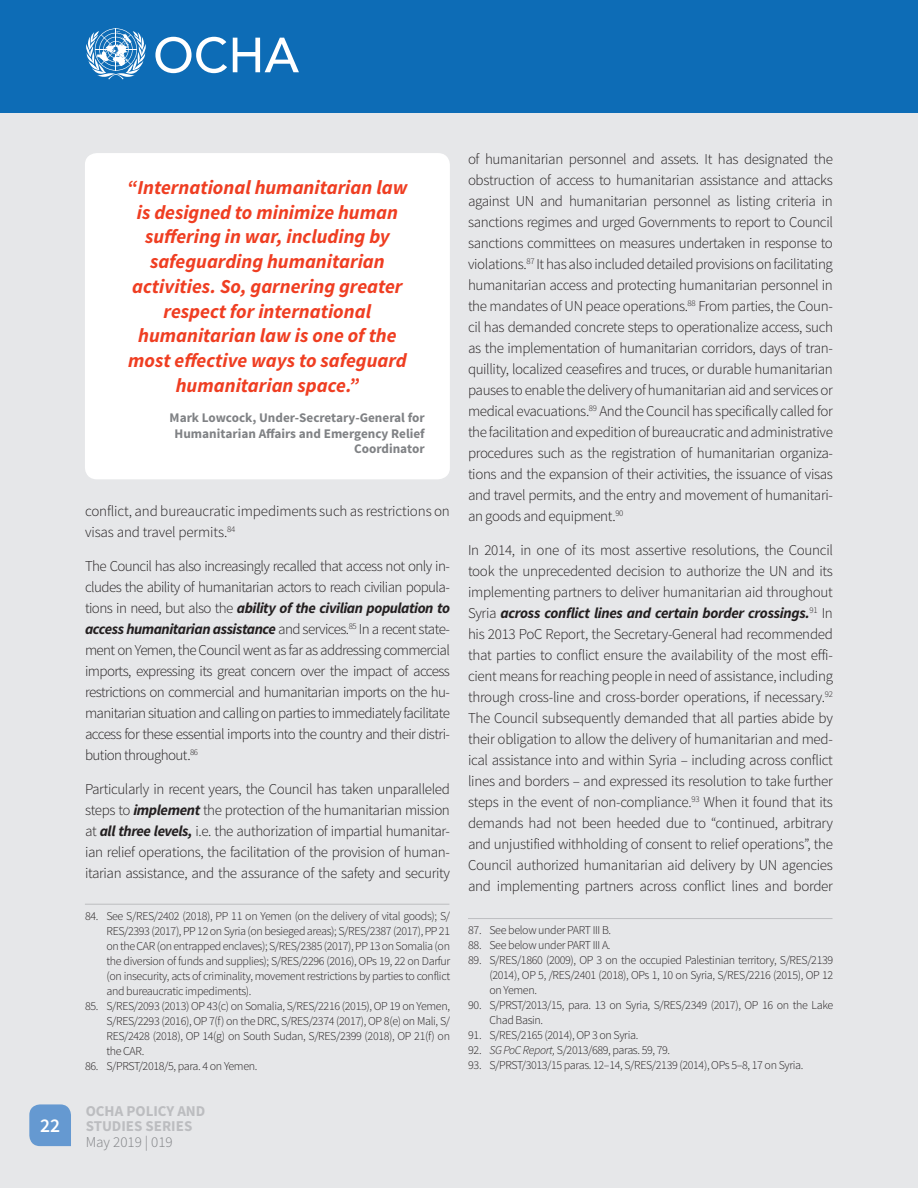
<style>
.page{position:relative;width:918px;height:1188px;background:#e6e7e9}
.page>*{position:absolute;margin:0;border:0;box-sizing:border-box;transform-origin:0 0}
.Pull_quote{font:italic 700 19.8px/24.8px "Source Sans Pro";color:#ef3e22;text-align:center}
.t1{font:600 19.5px "Source Sans Pro";color:#fff}
.Paragraph_1{font:300 15px/21px "Source Sans Pro";letter-spacing:-.025em;color:#231f20;text-align:justify}
.t2{font:700 15px/15px "Source Sans Pro";color:#bcbdc0}
.t3{font:300 15px "Source Sans Pro";color:#808285}
.Pull_quote-2{font:700 13.2px/15.9px "Source Sans Pro";color:#808285;text-align:right}
.Paragraph_1-2{font:300 12px/15px "Source Sans Pro";letter-spacing:-.03em;color:#231f20;text-align:justify}
.s1{font-weight:700;font-style:italic}
.s2{font-style:italic}
</style>
<div class="page">
<div style="left:0;top:0;width:918px;height:113px;background:#0d6cb6"></div>
<svg style="left:29px;top:1104px;width:42px;height:42px;background:#6c9dd2"></svg>
<svg style="left:155px;top:37px;width:72px;height:36px"></svg>
<svg style="left:233px;top:38px;width:66px;height:34px"></svg>
<svg style="left:86px;top:28px;width:60px;height:51px"></svg>
<hr style="left:85px;top:904px;width:364px;height:1px;background:#bcbdc0">
<hr style="left:468px;top:918px;width:364px;height:1px;background:#bcbdc0">
<div style="left:85px;top:153px;width:365px;height:326px;background:#fff;border-radius:12px"></div>
<h2 class="t1" style="left:40px;top:1113px;width:22px">22</h2>
<p class="Pull_quote" style="left:127px;top:175px;width:282px">“International humanitarian law is designed to minimize human suffering in war, including by safeguarding humanitarian activities. So, garnering greater respect for international humanitarian law is one of the most effective ways to safeguard humanitarian space.”</p>
<p class="Pull_quote-2" style="left:170px;top:410px;width:257px">Mark Lowcock, Under-Secretary-General for<br>Humanitarian Affairs and Emergency Relief<br>Coordinator</p>
<p class="Paragraph_1" style="left:85px;top:501px;width:366px">conflict, and bureaucratic impediments such as restrictions on visas and travel permits.<sup>84</sup></p>
<p class="Paragraph_1" style="left:85px;top:556px;width:367px">The Council has also increasingly recalled that access not only in&shy;cludes the ability of humanitarian actors to reach civilian popula&shy;tions in need, but also the <span class="s1">ability of the civilian population to access humanitarian assistance</span> and services.<sup>85</sup> In a recent state&shy;ment on Yemen, the Council went as far as addressing commercial imports, expressing its great concern over the impact of access restrictions on commercial and humanitarian imports on the hu&shy;manitarian situation and calling on parties to immediately facilitate access for these essential imports into the country and their distri&shy;bution throughout.<sup>86</sup></p>
<p class="Paragraph_1" style="left:85px;top:779px;width:366px">Particularly in recent years, the Council has taken unparalleled steps to <span class="s1">implement</span> the protection of the humanitarian mission at <span class="s1">all three levels,</span> i.e. the authorization of impartial humanitar&shy;ian relief operations, the facilitation of the provision of human&shy;itarian assistance, and the assurance of the safety and security</p>
<p class="Paragraph_1-2" style="left:106px;top:908px;width:345px;text-indent:-21px">84. See S/RES/2402 (2018), PP 11 on Yemen (on the delivery of vital goods); S/ RES/2393 (2017), PP 12 on Syria (on besieged areas); S/RES/2387 (2017), PP 21 on the CAR (on entrapped enclaves); S/RES/2385 (2017), PP 13 on Somalia (on the diversion of funds and supplies); S/RES/2296 (2016), OPs 19, 22 on Darfur (on insecurity, acts of criminality, movement restrictions by parties to conflict and bureaucratic impediments).</p>
<p class="Paragraph_1-2" style="left:106px;top:998px;width:345px;text-indent:-21px">85. S/RES/2093 (2013) OP 43(c) on Somalia, S/RES/2216 (2015), OP 19 on Yemen, S/RES/2293 (2016), OP 7(f) on the DRC, S/RES/2374 (2017), OP 8(e) on Mali, S/ RES/2428 (2018), OP 14(g) on South Sudan, S/RES/2399 (2018), OP 21(f) on the CAR.</p>
<p class="Paragraph_1-2" style="left:85px;top:1058px;width:174px">86. S/PRST/2018/5, para. 4 on Yemen.</p>
<p class="t2" style="left:86px;top:1104px;width:121px">OCHA POLICY AND<br>STUDIES SERIES</p>
<p class="t3" style="left:86px;top:1133px;width:89px">May 2019 | 019</p>
<p class="Paragraph_1" style="left:468px;top:149px;width:367px">of humanitarian personnel and assets. It has designated the obstruction of access to humanitarian assistance and attacks against UN and humanitarian personnel as listing criteria in sanctions regimes and urged Governments to report to Council sanctions committees on measures undertaken in response to violations.<sup>87</sup> It has also included detailed provisions on facilitating humanitarian access and protecting humanitarian personnel in the mandates of UN peace operations.<sup>88</sup> From parties, the Coun&shy;cil has demanded concrete steps to operationalize access, such as the implementation of humanitarian corridors, days of tran&shy;quillity, localized ceasefires and truces, or durable humanitarian pauses to enable the delivery of humanitarian aid and services or medical evacuations.<sup>89</sup> And the Council has specifically called for the facilitation and expedition of bureaucratic and administrative procedures such as the registration of humanitarian organiza&shy;tions and the expansion of their activities, the issuance of visas and travel permits, and the entry and movement of humanitari&shy;an goods and equipment.<sup>90</sup></p>
<p class="Paragraph_1" style="left:468px;top:540px;width:367px">In 2014, in one of its most assertive resolutions, the Council took the unprecedented decision to authorize the UN and its implementing partners to deliver humanitarian aid throughout Syria <span class="s1">across conflict lines and certain border crossings.</span><sup>91</sup> In his 2013 PoC Report, the Secretary-General had recommended that parties to conflict ensure the availability of the most effi&shy;cient means for reaching people in need of assistance, including through cross-line and cross-border operations, if necessary.<sup>92<br></sup>The Council subsequently demanded that all parties abide by their obligation to allow the delivery of humanitarian and med&shy;ical assistance into and within Syria – including across conflict lines and borders – and expressed its resolution to take further steps in the event of non-compliance.<sup>93</sup> When it found that its demands had not been heeded due to “continued, arbitrary and unjustified withholding of consent to relief operations”, the Council authorized humanitarian aid delivery by UN agencies and implementing partners across conflict lines and border</p>
<p class="Paragraph_1-2" style="left:468px;top:923px;width:144px">87. See below under PART III B.</p>
<p class="Paragraph_1-2" style="left:468px;top:938px;width:144px">88. See below under PART III A.</p>
<p class="Paragraph_1-2" style="left:489px;top:953px;width:345px;text-indent:-21px">89. S/RES/1860 (2009), OP 3 on the occupied Palestinian territory, S/RES/2139 (2014), OP 5, /RES/2401 (2018), OPs 1, 10 on Syria, S/RES/2216 (2015), OP 12 on Yemen.</p>
<p class="Paragraph_1-2" style="left:489px;top:998px;width:345px;text-indent:-21px">90. S/PRST/2013/15, para. 13 on Syria, S/RES/2349 (2017), OP 16 on the Lake<br>Chad Basin.</p>
<p class="Paragraph_1-2" style="left:468px;top:1028px;width:172px">91. S/RES/2165 (2014), OP 3 on Syria.</p>
<p class="Paragraph_1-2" style="left:468px;top:1043px;width:204px">92. <span class="s2">SG PoC Report,</span> S/2013/689, paras. 59, 79.</p>
<p class="Paragraph_1-2" style="left:468px;top:1058px;width:337px">93. S/PRST/3013/15 paras. 12–14, S/RES/2139 (2014), OPs 5–8, 17 on Syria.</p>
</div>
